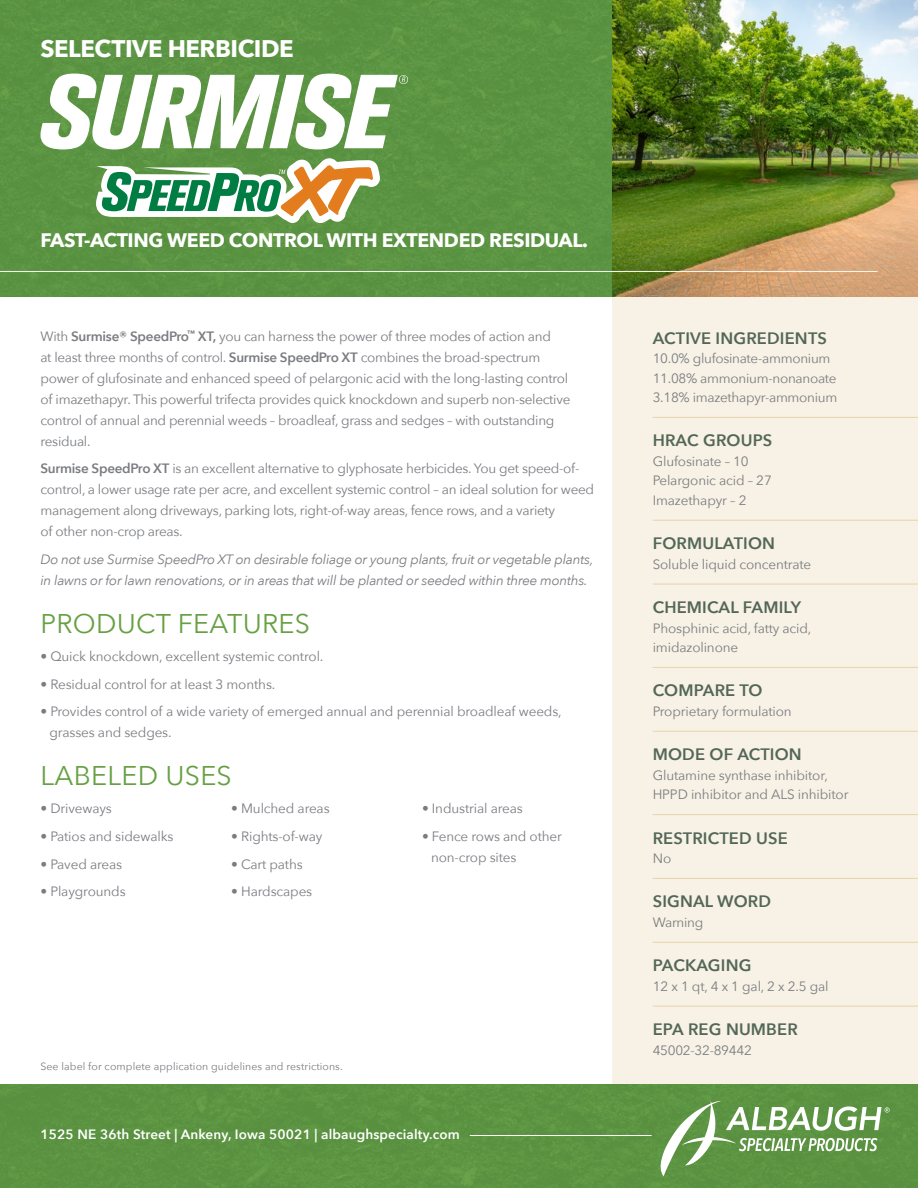
<style>
.page{position:relative;width:918px;height:1188px;background:#fff}
.page>*{position:absolute;margin:0;border:0;box-sizing:border-box;transform-origin:0 0}
.t1{font:27px "Avenir Next";letter-spacing:.01em;color:#66a042}
.t2{font:700 24px "Avenir Next";letter-spacing:-.02em;color:#fff}
.t3{font:700 19.5px "Avenir Next";letter-spacing:-.02em;color:#fff}
.t4{font:600 16.5px "Avenir Next";letter-spacing:.01em;color:#536758}
.t5{font:13.5px/21px "Avenir Next";letter-spacing:-.02em;color:#7a7c81}
.t6{font:italic 13.5px/21px "Avenir Next";letter-spacing:-.02em;color:#7a7c81}
.t7{font:600 13.5px "Avenir Next";letter-spacing:.01em;color:#fff}
.t8{font:10.5px "Avenir Next";letter-spacing:.01em;color:#7a7c81}
.s1{font-weight:600}
</style>
<div class="page">
<div style="left:0;top:0;width:612px;height:297px;background:#5a9342"></div>
<div style="left:612px;top:274px;width:306px;height:836px;background:#f7f2e5"></div>
<img style="left:612px;top:0;width:306px;height:297px">
<hr style="left:0;top:271px;width:878px;height:1px;background:#f9f8f4">
<div style="left:0;top:1084px;width:918px;height:104px;background:#5b9341"></div>
<svg style="left:661px;top:1101px;width:229px;height:75px;background:#7ca967"></svg>
<hr style="left:470px;top:1135px;width:182px;height:1px;background:#fff">
<hr style="left:653px;top:417px;width:265px;height:1px;background:#e6d4aa">
<hr style="left:653px;top:520px;width:265px;height:1px;background:#e6d4aa">
<hr style="left:653px;top:584px;width:265px;height:1px;background:#e6d4aa">
<hr style="left:653px;top:667px;width:265px;height:1px;background:#e6d4aa">
<hr style="left:653px;top:731px;width:265px;height:1px;background:#e6d4aa">
<hr style="left:653px;top:814px;width:265px;height:1px;background:#e6d4aa">
<hr style="left:653px;top:878px;width:265px;height:1px;background:#e6d4aa">
<hr style="left:653px;top:942px;width:265px;height:1px;background:#e6d4aa">
<hr style="left:653px;top:1006px;width:265px;height:1px;background:#e6d4aa">
<svg style="left:40px;top:74px;width:368px;height:75px"></svg>
<svg style="left:96px;top:158px;width:284px;height:65px"></svg>
<h2 class="t2" style="left:40px;top:28px;width:255px">SELECTIVE HERBICIDE</h2>
<h3 class="t3" style="left:40px;top:224px;width:549px">FAST-ACTING WEED CONTROL WITH EXTENDED RESIDUAL.</h3>
<p class="t5" style="left:40px;top:325px;width:531px">With <span class="s1">Surmise® SpeedPro</span><sup>™</sup> <span class="s1">XT,</span> you can harness the power of three modes of action and<br>at least three months of control. <span class="s1">Surmise SpeedPro XT</span> combines the broad-spectrum power of glufosinate and enhanced speed of pelargonic acid with the long-lasting control of imazethapyr. This powerful trifecta provides quick knockdown and superb non-selective control of annual and perennial weeds – broadleaf, grass and sedges – with outstanding residual.</p>
<p class="t5" style="left:41px;top:458px;width:555px"><span class="s1">Surmise SpeedPro XT</span> is an excellent alternative to glyphosate herbicides. You get speed-of&shy;control, a lower usage rate per acre, and excellent systemic control – an ideal solution for weed management along driveways, parking lots, right-of-way areas, fence rows, and a variety<br>of other non-crop areas.</p>
<p class="t6" style="left:41px;top:548px;width:555px">Do not use Surmise SpeedPro XT on desirable foliage or young plants, fruit or vegetable plants, in lawns or for lawn renovations, or in areas that will be planted or seeded within three months.</p>
<h1 class="t1" style="left:40px;top:601px;width:271px">PRODUCT FEATURES</h1>
<p class="t5" style="left:40px;top:645px;width:285px">• Quick knockdown, excellent systemic control.</p>
<p class="t5" style="left:40px;top:673px;width:236px">• Residual control for at least 3 months.</p>
<p class="t5" style="left:50px;top:701px;width:514px;text-indent:-9px">• Provides control of a wide variety of emerged annual and perennial broadleaf weeds, grasses and sedges.</p>
<h1 class="t1" style="left:40px;top:753px;width:193px">LABELED USES</h1>
<p class="t5" style="left:40px;top:797px;width:73px">• Driveways</p>
<p class="t5" style="left:40px;top:825px;width:134px">• Patios and sidewalks</p>
<p class="t5" style="left:40px;top:853px;width:83px">• Paved areas</p>
<p class="t5" style="left:40px;top:881px;width:87px">• Playgrounds</p>
<p class="t5" style="left:231px;top:797px;width:100px">• Mulched areas</p>
<p class="t5" style="left:231px;top:825px;width:93px">• Rights-of-way</p>
<p class="t5" style="left:231px;top:853px;width:73px">• Cart paths</p>
<p class="t5" style="left:231px;top:881px;width:82px">• Hardscapes</p>
<p class="t5" style="left:422px;top:797px;width:102px">• Industrial areas</p>
<p class="t5" style="left:431px;top:825px;width:132px;text-indent:-9px">• Fence rows and other non-crop sites</p>
<p class="t8" style="left:40px;top:1057px;width:304px">See label for complete application guidelines and restrictions.</p>
<p class="t7" style="left:40px;top:1123px;width:421px">1525 NE 36th Street | Ankeny, Iowa 50021 | albaughspecialty.com</p>
<p class="t4" style="left:653px;top:324px;width:176px">ACTIVE INGREDIENTS</p>
<p class="t5" style="left:653px;top:348px;width:186px;line-height:19.5px">10.0% glufosinate-ammonium<br>11.08% ammonium-nonanoate<br>3.18% imazethapyr-ammonium</p>
<p class="t4" style="left:653px;top:427px;width:121px">HRAC GROUPS</p>
<p class="t5" style="left:653px;top:451px;width:121px;line-height:19.5px">Glufosinate – 10<br>Pelargonic acid – 27<br>Imazethapyr – 2</p>
<p class="t4" style="left:653px;top:529px;width:124px">FORMULATION</p>
<p class="t5" style="left:653px;top:553px;width:160px">Soluble liquid concentrate</p>
<p class="t4" style="left:653px;top:593px;width:150px">CHEMICAL FAMILY</p>
<p class="t5" style="left:653px;top:618px;width:160px;line-height:19.5px">Phosphinic acid, fatty acid, imidazolinone</p>
<p class="t4" style="left:653px;top:677px;width:111px">COMPARE TO</p>
<p class="t5" style="left:653px;top:700px;width:140px">Proprietary formulation</p>
<p class="t4" style="left:653px;top:740px;width:151px">MODE OF ACTION</p>
<p class="t5" style="left:653px;top:765px;width:197px;line-height:19.5px">Glutamine synthase inhibitor,<br>HPPD inhibitor and ALS inhibitor</p>
<p class="t4" style="left:653px;top:824px;width:137px">RESTRICTED USE</p>
<p class="t5" style="left:653px;top:847px;width:20px">No</p>
<p class="t4" style="left:653px;top:888px;width:120px">SIGNAL WORD</p>
<p class="t5" style="left:653px;top:911px;width:52px">Warning</p>
<p class="t4" style="left:653px;top:951px;width:100px">PACKAGING</p>
<p class="t5" style="left:653px;top:975px;width:177px">12 x 1 qt, 4 x 1 gal, 2 x 2.5 gal</p>
<p class="t4" style="left:653px;top:1015px;width:147px">EPA REG NUMBER</p>
<p class="t5" style="left:653px;top:1039px;width:101px">45002-32-89442</p>
</div>
